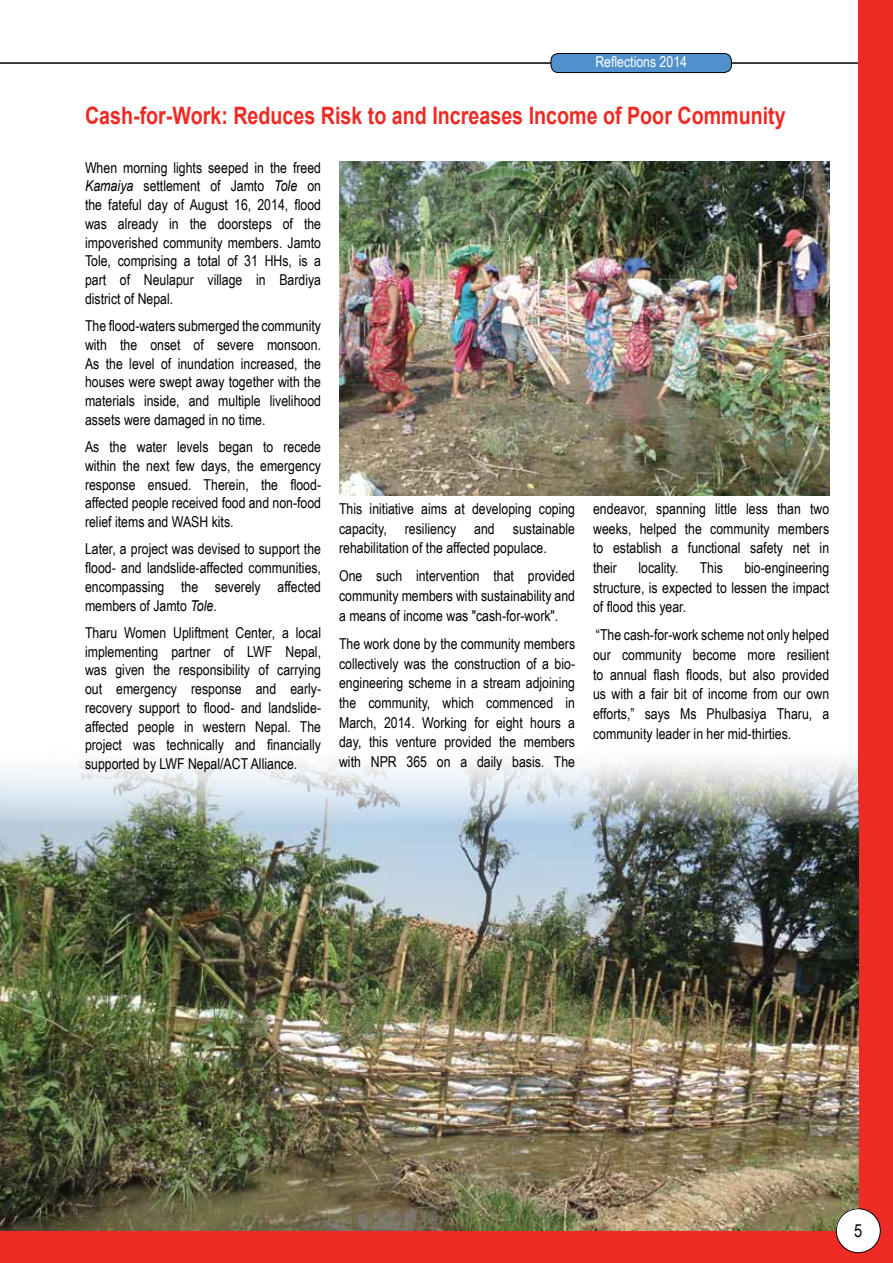
<style>
.page{position:relative;width:893px;height:1263px;background:#fff}
.page>*{position:absolute;margin:0;border:0;box-sizing:border-box;transform-origin:0 0}
.t1{font:700 24px "Arial";color:#ee2a24;scale:.82 1}
.t2{font:18px "Arial Narrow";color:#000}
.t3{font:15px/18.8px "Arial Narrow";color:#000;text-align:justify}
.t4{font:15px "Arial Narrow";color:#fff}
.s1{font-family:"Arial";font-style:italic}
</style>
<div class="page">
<hr style="left:0;top:62px;width:893px;height:2px;background:#000">
<div style="left:551px;top:54px;width:180px;height:19px;background:#5091cd;border-radius:8px"></div>
<div style="left:551px;top:53px;width:181px;height:20px;border:1px solid #000;border-radius:8px"></div>
<div style="left:859px;top:0;width:34px;height:1263px;background:#ee2a24"></div>
<div style="left:0;top:1231px;width:893px;height:32px;background:#ee2a24"></div>
<div style="left:836px;top:1209px;width:44px;height:44px;background:#fff;border-radius:50%"></div>
<div style="left:836px;top:1208px;width:45px;height:45px;border:1px solid #000;border-radius:50%"></div>
<img style="left:0;top:741px;width:859px;height:490px">
<img style="left:339px;top:162px;width:490px;height:333px">
<p class="t4" style="left:595px;top:51px;width:93px">Reflections 2014</p>
<h1 class="t1" style="left:85px;top:99px;width:856px">Cash-for-Work: Reduces Risk to and Increases Income of Poor Community</h1>
<p class="t3" style="left:85px;top:157px;width:238px">When morning lights seeped in the freed <span class="s1">Kamaiya</span> settlement of Jamto <span class="s1">Tole</span> on the fateful day of August 16, 2014, flood was already in the doorsteps of the impoverished community members. Jamto Tole, comprising a total of 31 HHs, is a part of Neulapur village in Bardiya district of Nepal.</p>
<p class="t3" style="left:85px;top:316px;width:238px">The flood-waters submerged the community with the onset of severe monsoon.<br>As the level of inundation increased, the houses were swept away together with the materials inside, and multiple livelihood assets were damaged in no time.</p>
<p class="t3" style="left:85px;top:437px;width:238px">As the water levels began to recede within the next few days, the emergency response ensued. Therein, the flood&shy;affected people received food and non-food relief items and WASH kits.</p>
<p class="t3" style="left:85px;top:539px;width:238px">Later, a project was devised to support the flood- and landslide-affected communities, encompassing the severely affected members of Jamto <span class="s1">Tole</span>.</p>
<p class="t3" style="left:85px;top:623px;width:238px">Tharu Women Upliftment Center, a local implementing partner of LWF Nepal, was given the responsibility of carrying out emergency response and early&shy;recovery support to flood- and landslide&shy;affected people in western Nepal. The project was technically and financially supported by LWF Nepal/ACT Alliance.</p>
<p class="t3" style="left:339px;top:498px;width:238px;line-height:19.6px">This initiative aims at developing coping capacity, resiliency and sustainable rehabilitation of the affected populace.</p>
<p class="t3" style="left:339px;top:566px;width:238px;line-height:19.6px">One such intervention that provided community members with sustainability and a means of income was "cash-for-work".</p>
<p class="t3" style="left:339px;top:633px;width:238px;line-height:19.6px">The work done by the community members collectively was the construction of a bio&shy;engineering scheme in a stream adjoining the community, which commenced in March, 2014. Working for eight hours a day, this venture provided the members with NPR 365 on a daily basis. The</p>
<p class="t3" style="left:593px;top:498px;width:238px;line-height:19.6px">endeavor, spanning little less than two weeks, helped the community members to establish a functional safety net in their</p>
<p class="t3" style="left:593px;top:557px;width:238px;line-height:19.6px;text-indent:151px">bio-engineering structure, is expected to lessen the impact of flood this year.</p>
<p class="t3" style="left:593px;top:625px;width:238px;line-height:19.6px">“The cash-for-work scheme not only helped our community become more resilient to annual flash floods, but also provided us with a fair bit of income from our own efforts,” says Ms Phulbasiya Tharu, a community leader in her mid-thirties.</p>
<p class="t3" style="left:638px;top:558px;width:42px">locality.</p>
<p class="t3" style="left:700px;top:558px;width:25px">This</p>
<p class="t2" style="left:854px;top:1218px;width:10px">5</p>
</div>
